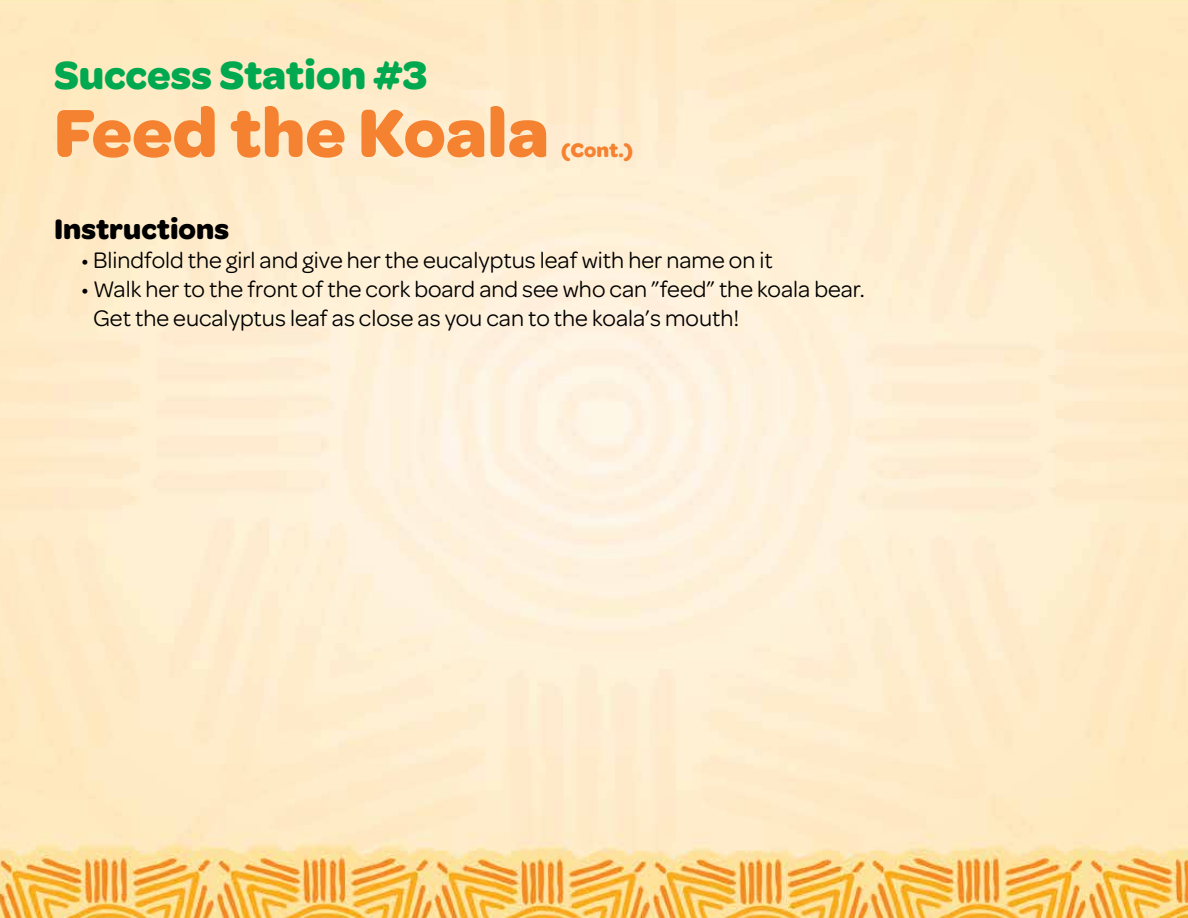
<style>
.page{position:relative;width:1188px;height:918px;background:#fff}
.page>*{position:absolute;margin:0;border:0;box-sizing:border-box;transform-origin:0 0}
.t1{font:700 72px "Omnes Girl Scouts";color:#f58231}
.t2{font:700 42px "Omnes Girl Scouts";color:#00a94f}
.t3{font:700 30px "Omnes Girl Scouts";color:#000}
.t4{font:24px/28.8px "Omnes Girl Scouts";color:#000}
.t5{font:700 21px "Omnes Girl Scouts";color:#f58231}
</style>
<div class="page">
<img style="left:0;top:0;width:1188px;height:918px">
<h2 class="t2" style="left:54px;top:44px;width:375px">Success Station #3</h2>
<h1 class="t1" style="left:54px;top:79px;width:497px">Feed the Koala</h1>
<p class="t5" style="left:561px;top:134px;width:73px">(Cont.)</p>
<p class="t3" style="left:54px;top:207px;width:177px">Instructions</p>
<p class="t4" style="left:81px;top:244px;width:693px">• Blindfold the girl and give her the eucalyptus leaf with her name on it</p>
<p class="t4" style="left:93px;top:273px;width:773px;text-indent:-12px">• Walk her to the front of the cork board and see who can ”feed” the koala bear.<br>Get the eucalyptus leaf as close as you can to the koala’s mouth!</p>
</div>
